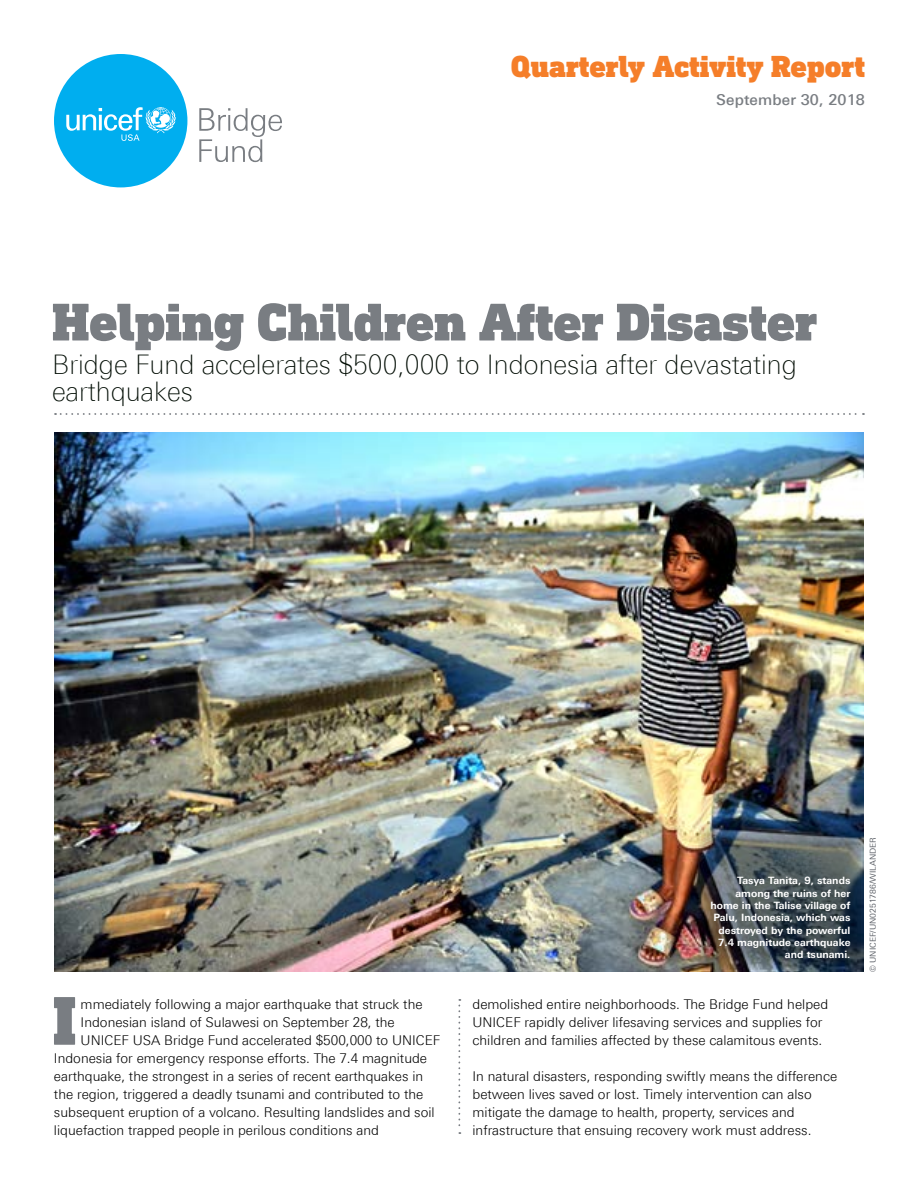
<style>
.page{position:relative;width:918px;height:1188px;background:#fff}
.page>*{position:absolute;margin:0;border:0;box-sizing:border-box;transform-origin:0 0}
.t1{font:900 70.2px "DIN Next Slab Pro";color:#797d82}
.t2{font:900 54px "DIN Next Slab Pro";letter-spacing:-.005em;color:#797d82}
.t3{font:900 31.05px "DIN Next Slab Pro";color:#f57e29}
.t4{font:100 27px/27px "Linotype Univers 230";color:#010c03}
.t5{font:500 15px "Linotype Univers 530";letter-spacing:.01em;color:#797d82}
.t6{font:300 13.5px/18px "Linotype Univers 330";color:#000}
.t7{font:700 10.2px/12.3px "Linotype Univers 630";color:#fff;text-align:right}
.t8{font:8.25px "Linotype Univers 430";color:#5f636a}
</style>
<div class="page">
<img style="left:54px;top:432px;width:810px;height:540px">
<svg style="left:55px;top:413px;width:809px;height:2px"></svg>
<svg style="left:458px;top:999px;width:2px;height:135px"></svg>
<div style="left:54px;top:54px;width:133px;height:133px;background:#00aeef;border-radius:50%"></div>
<svg style="left:66px;top:107px;width:110px;height:34px"></svg>
<svg style="left:199px;top:108px;width:83px;height:54px"></svg>
<img style="left:698px;top:824px;width:163px;height:146px">
<h3 class="t3" style="left:511px;top:48px;width:355px">Quarterly Activity Report</h3>
<p class="t5" style="left:716px;top:91px;width:150px">September 30, 2018</p>
<h2 class="t2" style="left:52px;top:290px;width:767px">Helping Children After Disaster</h2>
<h3 class="t4" style="left:52px;top:350px;width:746px">Bridge Fund accelerates $500,000 to Indonesia after devastating earthquakes</h3>
<h1 class="t1" style="left:53px;top:979px;width:25px">I</h1>
<p class="t6" style="left:81px;top:995px;width:343px">mmediately following a major earthquake that struck the</p>
<p class="t6" style="left:81px;top:1013px;width:316px">Indonesian island of Sulawesi on September 28, the</p>
<p class="t6" style="left:81px;top:1031px;width:361px">UNICEF USA Bridge Fund accelerated $500,000 to UNICEF</p>
<p class="t6" style="left:54px;top:1049px;width:375px">Indonesia for emergency response efforts. The 7.4 magnitude</p>
<p class="t6" style="left:54px;top:1067px;width:371px">earthquake, the strongest in a series of recent earthquakes in</p>
<p class="t6" style="left:54px;top:1085px;width:371px">the region, triggered a deadly tsunami and contributed to the</p>
<p class="t6" style="left:54px;top:1103px;width:382px">subsequent eruption of a volcano. Resulting landslides and soil</p>
<p class="t6" style="left:54px;top:1121px;width:326px">liquefaction trapped people in perilous conditions and</p>
<p class="t7" style="left:710px;top:874px;width:142px">Tasya Tanita, 9, stands among the ruins of her home in the Talise village of<br>Palu, Indonesia, which was destroyed by the powerful<br>7.4 magnitude earthquake and tsunami.</p>
<p class="t6" style="left:472px;top:995px;width:357px">demolished entire neighborhoods. The Bridge Fund helped<br>UNICEF rapidly deliver lifesaving services and supplies for children and families affected by these calamitous events.</p>
<p class="t6" style="left:472px;top:1067px;width:366px">In natural disasters, responding swiftly means the difference between lives saved or lost. Timely intervention can also mitigate the damage to health, property, services and infrastructure that ensuing recovery work must address.</p>
<p class="t8" style="left:868px;top:972px;width:136px;rotate:-90deg">© UNICEF/UN0251786/WILANDER</p>
</div>
